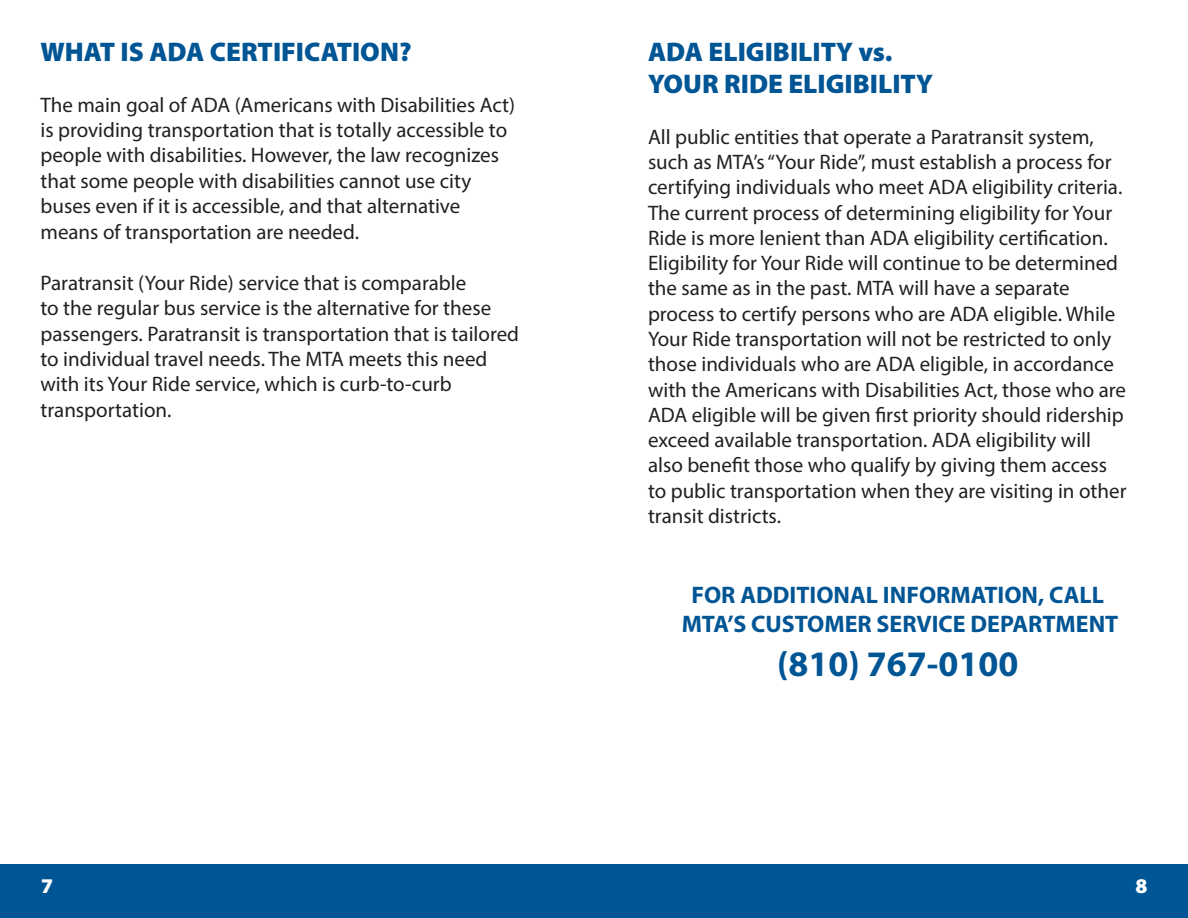
<style>
.page{position:relative;width:1188px;height:918px;background:#fff}
.page>*{position:absolute;margin:0;border:0;box-sizing:border-box;transform-origin:0 0}
.t1{font:700 36px "Myriad Pro";color:#005595}
.t2{font:900 27px/32.4px "Myriad Pro";color:#005595}
.t3{font:700 24px/29.1px "Myriad Pro";color:#005595;text-align:center}
.t4{font:21px/25.3px "Myriad Pro";color:#231f20}
.t5{font:900 21px "Myriad Pro";color:#fff}
</style>
<div class="page">
<div style="left:0;top:864px;width:594px;height:54px;background:#005595"></div>
<div style="left:594px;top:864px;width:594px;height:54px;background:#005595"></div>
<p class="t2" style="left:40px;top:34px;width:373px">WHAT IS ADA CERTIFICATION?</p>
<p class="t4" style="left:40px;top:92px;width:476px">The main goal of ADA (Americans with Disabilities Act) is providing transportation that is totally accessible to people with disabilities. However, the law recognizes that some people with disabilities cannot use city buses even if it is accessible, and that alternative means of transportation are needed.</p>
<p class="t4" style="left:40px;top:270px;width:480px">Paratransit (Your Ride) service that is comparable<br>to the regular bus service is the alternative for these passengers. Paratransit is transportation that is tailored to individual travel needs. The MTA meets this need with its Your Ride service, which is curb-to-curb transportation.</p>
<p class="t2" style="left:648px;top:34px;width:287px">ADA ELIGIBILITY vs.<br>YOUR RIDE ELIGIBILITY</p>
<p class="t4" style="left:648px;top:124px;width:480px">All public entities that operate a Paratransit system, such as MTA’s “Your Ride”, must establish a process for certifying individuals who meet ADA eligibility criteria.<br>The current process of determining eligibility for Your Ride is more lenient than ADA eligibility certification.<br>Eligibility for Your Ride will continue to be determined the same as in the past. MTA will have a separate process to certify persons who are ADA eligible. While Your Ride transportation will not be restricted to only those individuals who are ADA eligible, in accordance with the Americans with Disabilities Act, those who are ADA eligible will be given first priority should ridership exceed available transportation. ADA eligibility will also benefit those who qualify by giving them access to public transportation when they are visiting in other transit districts.</p>
<p class="t3" style="left:682px;top:580px;width:438px">FOR ADDITIONAL INFORMATION, CALL<br>MTA’S CUSTOMER SERVICE DEPARTMENT</p>
<h1 class="t1" style="left:777px;top:640px;width:243px">(810) 767-0100</h1>
<p class="t5" style="left:41px;top:872px;width:14px">7</p>
<p class="t5" style="left:1135px;top:872px;width:14px">8</p>
</div>
